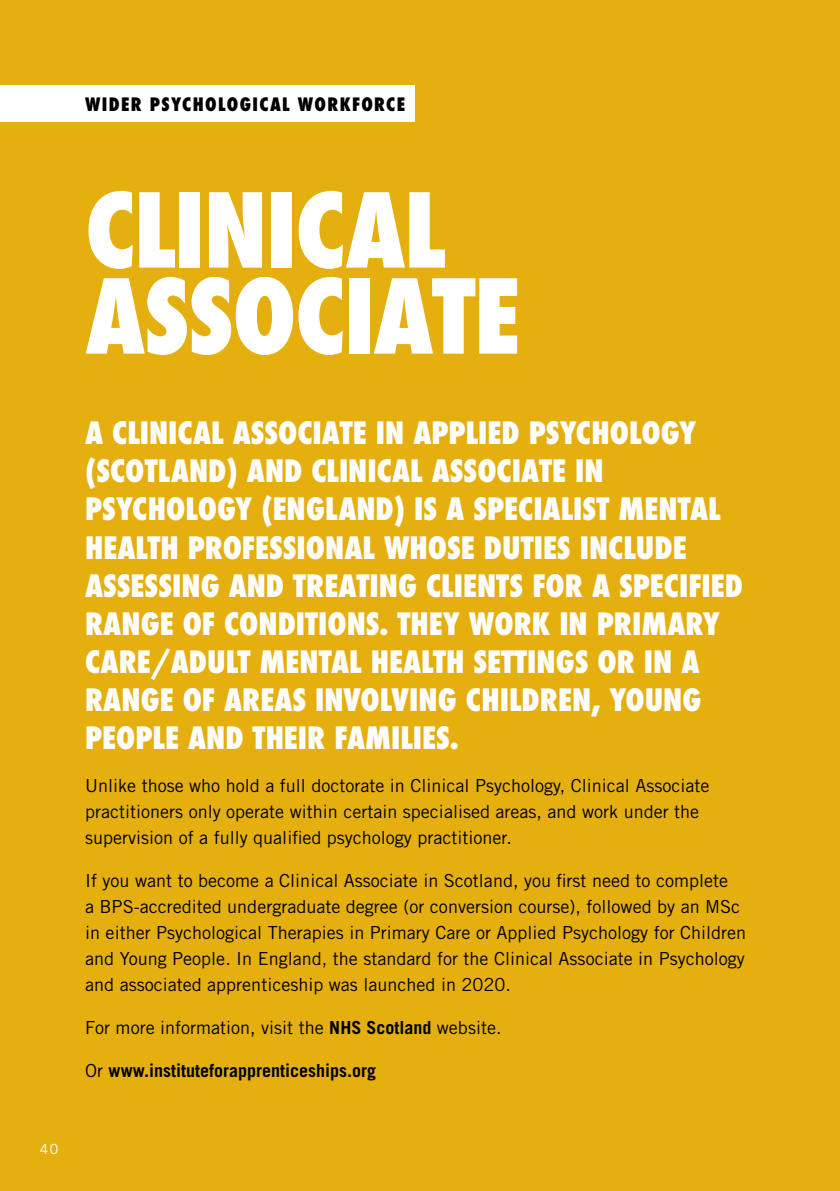
<style>
.page{position:relative;width:840px;height:1191px;background:#fff}
.page>*{position:absolute;margin:0;border:0;box-sizing:border-box;transform-origin:0 0}
.t1{font:800 condensed 100px/86px "Futura";letter-spacing:-.015em;color:#fff}
.t2{font:800 condensed 30px/38px "Futura";color:#fff}
.t3{font:18px/26px "Trade Gothic";color:#000}
.t4{font:700 18px "Trade Gothic";color:#000}
.t5{font:800 condensed 18px "Futura";letter-spacing:.075em;color:#000}
.t6{font:14px "Trade Gothic";color:#fff}
.s1{font-weight:700}
.s2{font-weight:400}
</style>
<div class="page">
<div style="left:0;top:0;width:839px;height:1191px;background:#e5af10"></div>
<div style="left:0;top:85px;width:414px;height:37px;background:#fff"></div>
<p class="t5" style="left:85px;top:92px;width:321px">WIDER PSYCHOLOGICAL WORKFORCE</p>
<p class="t6" style="left:40px;top:1140px;width:20px">40</p>
<h1 class="t1" style="left:85px;top:188px;width:436px">CLINICAL<br>ASSOCIATE</h1>
<p class="t2" style="left:85px;top:414px;width:659px">A CLINICAL ASSOCIATE IN APPLIED PSYCHOLOGY (SCOTLAND) AND CLINICAL ASSOCIATE IN PSYCHOLOGY (ENGLAND) IS A SPECIALIST MENTAL HEALTH PROFESSIONAL WHOSE DUTIES INCLUDE ASSESSING AND TREATING CLIENTS FOR A SPECIFIED RANGE OF CONDITIONS. THEY WORK IN PRIMARY CARE/ADULT MENTAL HEALTH SETTINGS OR IN A RANGE OF AREAS INVOLVING CHILDREN, YOUNG PEOPLE AND THEIR FAMILIES.</p>
<p class="t3" style="left:85px;top:772px;width:625px">Unlike those who hold a full doctorate in Clinical Psychology, Clinical Associate practitioners only operate within certain specialised areas, and work under the supervision of a fully qualified psychology practitioner.</p>
<p class="t3" style="left:85px;top:867px;width:662px">If you want to become a Clinical Associate in Scotland, you first need to complete<br>a BPS-accredited undergraduate degree (or conversion course), followed by an MSc in either Psychological Therapies in Primary Care or Applied Psychology for Children and Young People. In England, the standard for the Clinical Associate in Psychology and associated apprenticeship was launched in 2020.</p>
<p class="t3" style="left:85px;top:1014px;width:417px">For more information, visit the <span class="s1">NHS Scotland</span> website.</p>
<p class="t4" style="left:85px;top:1059px;width:292px"><span class="s2">Or</span> www.instituteforapprenticeships.org</p>
</div>
